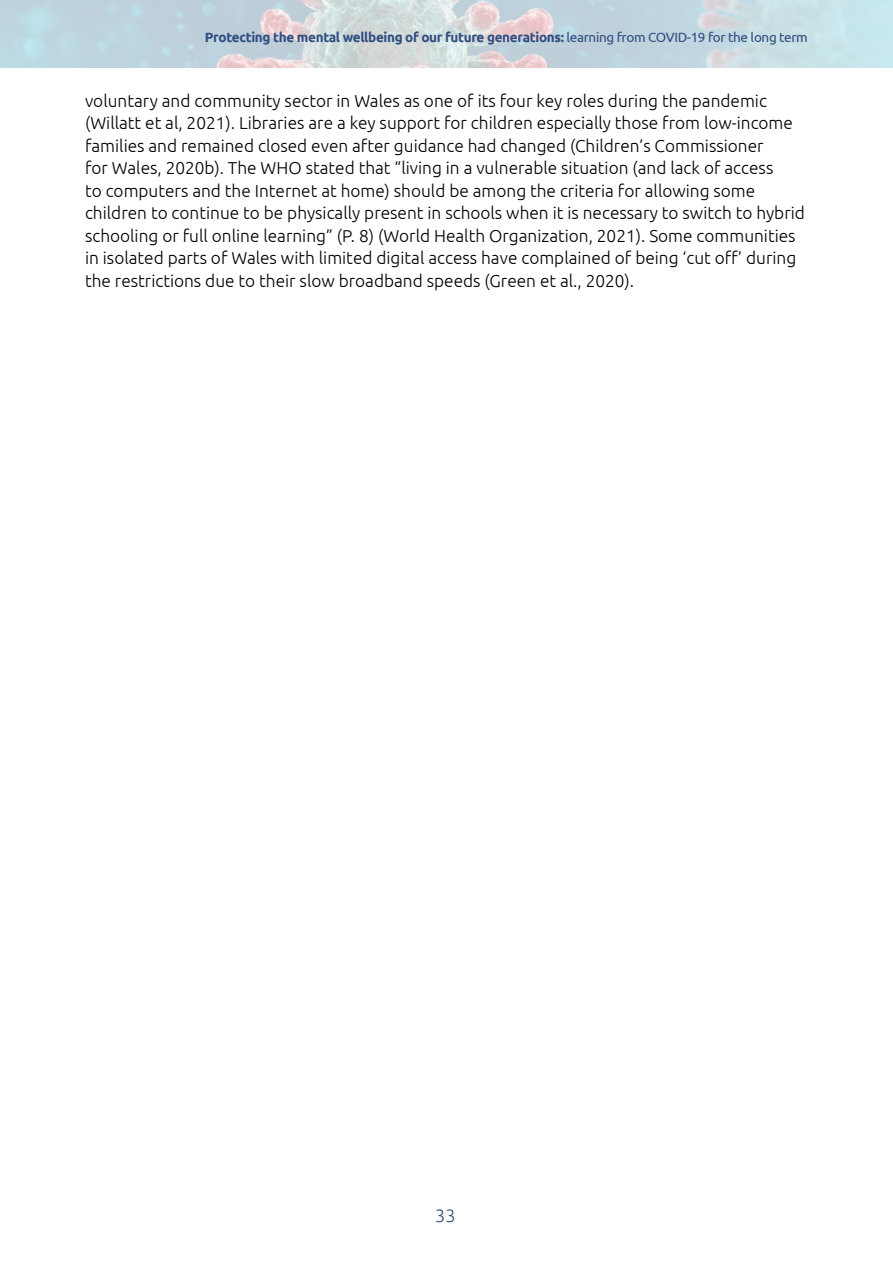
<style>
.page{position:relative;width:893px;height:1263px;background:#fff}
.page>*{position:absolute;margin:0;border:0;box-sizing:border-box;transform-origin:0 0}
.t1{font:300 18px "Ubuntu";color:#304e82}
.Body_copy{font:300 17.25px/22.5px "Ubuntu";color:#000}
.t2{font:700 13.5px "Ubuntu";letter-spacing:-.025em;color:#304e82}
.s1{font-weight:400}
</style>
<div class="page">
<img style="left:0;top:0;width:893px;height:67px">
<p class="t2" style="left:205px;top:29px;width:604px">Protecting the mental wellbeing of our future generations: <span class="s1">learning from COVID-19 for the long term</span></p>
<p class="Body_copy" style="left:85px;top:89px;width:721px">voluntary and community sector in Wales as one of its four key roles during the pandemic (Willatt et al, 2021). Libraries are a key support for children especially those from low-income families and remained closed even after guidance had changed (Children’s Commissioner<br>for Wales, 2020b). The WHO stated that “living in a vulnerable situation (and lack of access<br>to computers and the Internet at home) should be among the criteria for allowing some children to continue to be physically present in schools when it is necessary to switch to hybrid schooling or full online learning” (P. 8) (World Health Organization, 2021). Some communities in isolated parts of Wales with limited digital access have complained of being ‘cut off’ during the restrictions due to their slow broadband speeds (Green et al., 2020).</p>
<p class="t1" style="left:435px;top:1205px;width:22px">33</p>
</div>
